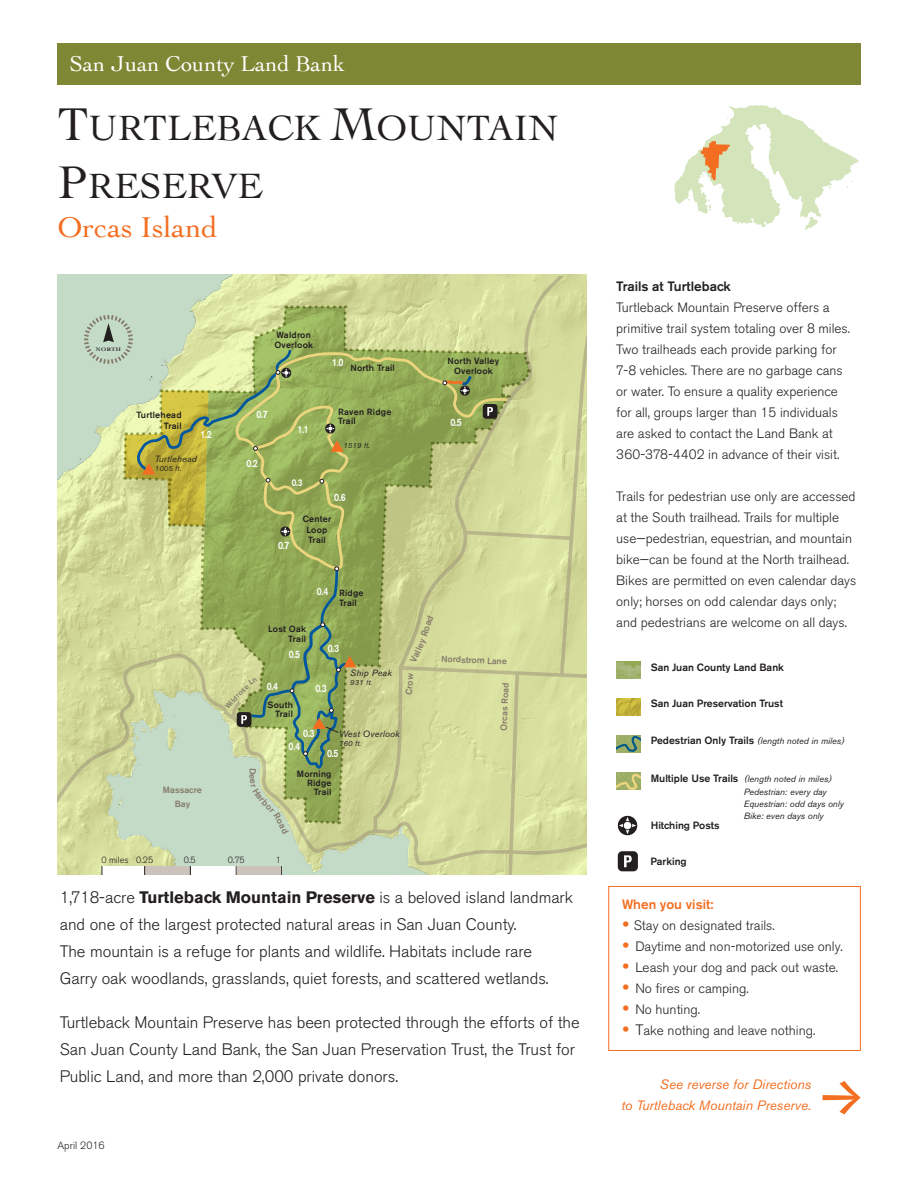
<style>
.page{position:relative;width:918px;height:1188px;background:#fff}
.page>*{position:absolute;margin:0;border:0;box-sizing:border-box;transform-origin:0 0}
.t1{font:36.9px/57.8px "Cochin";color:#231f20}
.t2{font:30px "Cochin";color:#f36e21}
.t3{font:22.5px "Cochin";color:#fff}
.wide_GRAPH{font:300 16.5px/27px "Akzidenz Grotesk BE";color:#231f20}
.directions_text{font:300 13.5px/21px "Akzidenz Grotesk BE";color:#231f20}
.directions_text-2{font:italic 13.5px/21px "Akzidenz Grotesk BE";color:#f36e21;text-align:right}
.t4{font:500 13.5px "Akzidenz Grotesk BE";color:#f36e21}
.t5{font:500 10.5px "Akzidenz Grotesk BE";color:#231f20}
.Road_TYPE{font:500 10.5px "Akzidenz Grotesk BE";color:#fff;scale:.85 1}
.t6{font:300 10.5px "Akzidenz Grotesk BE";color:#231f20}
.Road_TYPE-2{font:500 9.75px "Akzidenz Grotesk BE";color:#fff;scale:.85 1}
.Road_TYPE-3{font:500 9px/10.5px "Akzidenz Grotesk BE";letter-spacing:.025em;color:#231f20;text-align:right}
.Road_TYPE-4{font:italic 9px/12.8px "Akzidenz Grotesk BE";color:#231f20}
.Road_TYPE-5{font:500 9px/13.5px "Akzidenz Grotesk BE";color:#877b6b;text-align:center}
.Road_TYPE-6{font:italic 9px "Akzidenz Grotesk BE";letter-spacing:.025em;color:#231f20}
.Scale_bar__TYPE{font:300 9px "Akzidenz Grotesk BE";color:#231f20}
.Road_TYPE-7{font:italic 7.5px "Akzidenz Grotesk BE";letter-spacing:.025em;color:#231f20}
.Road_TYPE-8{font:500 7.5px "Akzidenz Grotesk BE";color:#877b6b}
.t7{font:700 5.25px "Cochin";letter-spacing:.09em;color:#231f20;scale:1.15 1}
.s1{font-size:48.15px}
.s2{font-weight:700}
.s3{font-weight:500}
.s4{font-weight:400;font-style:italic;font-size:9px}
.s5{font-weight:500;font-style:normal;font-size:10.5px}
.s6{font-size:22.5px;color:#f36e21}
.s7{font-size:15px}
</style>
<div class="page">
<img style="left:617px;top:699px;width:23px;height:16px">
<div style="left:57px;top:44px;width:804px;height:42px;background:#7e8733"></div>
<svg style="left:58px;top:276px;width:528px;height:598px;background:#d1dba5"></svg>
<div style="left:102px;top:866px;width:180px;height:8px;background:#fff"></div>
<div style="left:236px;top:866px;width:46px;height:8px;background:#cbc3bb"></div>
<div style="left:145px;top:866px;width:45px;height:8px;background:#cbc3bb"></div>
<div style="left:608px;top:886px;width:253px;height:165px;border:1px solid #f36e21"></div>
<img style="left:617px;top:662px;width:23px;height:17px">
<img style="left:617px;top:736px;width:23px;height:16px">
<img style="left:617px;top:773px;width:23px;height:17px">
<div style="left:618px;top:851px;width:20px;height:20px;background:#231f20;border-radius:4px"></div>
<svg style="left:624px;top:855px;width:8px;height:12px"></svg>
<svg style="left:618px;top:816px;width:19px;height:19px"></svg>
<svg style="left:823px;top:1081px;width:38px;height:33px"></svg>
<svg style="left:674px;top:105px;width:185px;height:125px"></svg>
<svg style="left:83px;top:305px;width:449px;height:529px;background:#b9c685"></svg>
<p class="t3" style="left:69px;top:49px;width:277px">San Juan County Land Bank</p>
<p class="t1" style="left:57px;top:98px;width:502px"><span class="s1">T</span>URTLEBACK <span class="s1">M</span>OUNTAIN<br><span class="s1">P</span>RESERVE</p>
<p class="t2" style="left:57px;top:207px;width:162px">Orcas Island</p>
<p class="t7" style="left:96px;top:345px;width:23px">NORTH</p>
<p class="Road_TYPE-3" style="left:136px;top:410px;width:47px">Turtlehead<br>Trail</p>
<p class="Road_TYPE-6" style="left:155px;top:454px;width:43px">Turtlehead</p>
<p class="Road_TYPE-7" style="left:155px;top:464px;width:28px">1005 ft.</p>
<p class="Road_TYPE" style="left:200px;top:428px;width:15px">1.2</p>
<p class="Road_TYPE-5" style="left:163px;top:783px;width:41px">Massacre<br>Bay</p>
<p class="Road_TYPE-3" style="left:274px;top:329px;width:40px;text-align:left">Waldron<br>Overlook</p>
<p class="Road_TYPE" style="left:256px;top:408px;width:15px">0.7</p>
<p class="Road_TYPE" style="left:246px;top:457px;width:15px">0.2</p>
<p class="Road_TYPE" style="left:297px;top:423px;width:15px">1.1</p>
<p class="Road_TYPE-2" style="left:292px;top:477px;width:14px">0.3</p>
<p class="Road_TYPE-3" style="left:350px;top:362px;width:46px">North Trail</p>
<p class="Road_TYPE-3" style="left:448px;top:355px;width:53px;text-align:center">North Valley<br>Overlook</p>
<p class="Road_TYPE" style="left:332px;top:356px;width:15px">1.0</p>
<p class="Road_TYPE-3" style="left:338px;top:408px;width:55px;line-height:9px;text-align:left">Raven Ridge<br>Trail</p>
<p class="Road_TYPE-7" style="left:344px;top:441px;width:28px">1519 ft.</p>
<p class="Road_TYPE" style="left:334px;top:491px;width:15px">0.6</p>
<p class="Road_TYPE" style="left:450px;top:416px;width:15px">0.5</p>
<p class="Road_TYPE-8" style="left:227px;top:700px;width:13px;rotate:-47deg">ildr</p>
<p class="Road_TYPE" style="left:278px;top:539px;width:15px">0.7</p>
<p class="Road_TYPE-3" style="left:303px;top:514px;width:30px;text-align:center">Center<br>Loop</p>
<p class="Road_TYPE-3" style="left:308px;top:535px;width:19px">Trail</p>
<p class="Road_TYPE" style="left:317px;top:585px;width:15px">0.4</p>
<p class="Road_TYPE-3" style="left:268px;top:623px;width:39px">Lost Oak<br>Trail</p>
<p class="Road_TYPE-3" style="left:339px;top:587px;width:26px;text-align:left">Ridge<br>Trail</p>
<p class="Road_TYPE" style="left:289px;top:648px;width:15px">0.5</p>
<p class="Road_TYPE" style="left:328px;top:642px;width:15px">0.3</p>
<p class="Road_TYPE-5" style="left:442px;top:652px;width:67px;rotate:2deg">Nordstrom Lane</p>
<p class="Road_TYPE-6" style="left:350px;top:668px;width:43px">Ship Peak</p>
<p class="Road_TYPE-7" style="left:350px;top:678px;width:24px">931 ft.</p>
<p class="Road_TYPE-5" style="left:402px;top:694px;width:23px;rotate:-85deg">Crow</p>
<p class="Road_TYPE-5" style="left:497px;top:730px;width:49px;rotate:-88deg">Orcas Road</p>
<p class="Road_TYPE" style="left:267px;top:680px;width:15px">0.4</p>
<p class="Road_TYPE" style="left:315px;top:682px;width:15px">0.3</p>
<p class="Road_TYPE-3" style="left:268px;top:701px;width:27px;line-height:9px">South<br>Trail</p>
<p class="Road_TYPE" style="left:303px;top:727px;width:15px">0.3</p>
<p class="Road_TYPE-6" style="left:339px;top:728px;width:62px">West Overlook</p>
<p class="Road_TYPE-7" style="left:339px;top:739px;width:24px">760 ft.</p>
<p class="Road_TYPE" style="left:289px;top:740px;width:15px">0.4</p>
<p class="Road_TYPE" style="left:327px;top:747px;width:15px">0.5</p>
<p class="Road_TYPE-3" style="left:297px;top:769px;width:36px;line-height:9px">Morning<br>Ridge<br>Trail</p>
<p class="Scale_bar__TYPE" style="left:101px;top:855px;width:54px">0 miles 0.25</p>
<p class="Scale_bar__TYPE" style="left:184px;top:855px;width:13px">0.5</p>
<p class="Scale_bar__TYPE" style="left:228px;top:855px;width:18px">0.75</p>
<p class="Scale_bar__TYPE" style="left:276px;top:855px;width:7px">1</p>
<p class="wide_GRAPH" style="left:60px;top:885px;width:515px">1,718-acre <span class="s2">Turtleback Mountain Preserve</span> is a beloved island landmark and one of the largest protected natural areas in San Juan County.<br>The mountain is a refuge for plants and wildlife. Habitats include rare Garry oak woodlands, grasslands, quiet forests, and scattered wetlands.</p>
<p class="wide_GRAPH" style="left:60px;top:1009px;width:522px">Turtleback Mountain Preserve has been protected through the efforts of the<br>San Juan County Land Bank, the San Juan Preservation Trust, the Trust for<br>Public Land, and more than 2,000 private donors.</p>
<p class="t6" style="left:57px;top:1139px;width:49px">April 2016</p>
<p class="directions_text" style="left:616px;top:276px;width:235px"><span class="s3">Trails at Turtleback<br></span>Turtleback Mountain Preserve offers a primitive trail system totaling over 8 miles.<br>Two trailheads each provide parking for 7-8 vehicles. There are no garbage cans or water. To ensure a quality experience for all, groups larger than 15 individuals are asked to contact the Land Bank at 360-378-4402 in advance of their visit.</p>
<p class="directions_text" style="left:616px;top:486px;width:241px">Trails for pedestrian use only are accessed at the South trailhead. Trails for multiple use—pedestrian, equestrian, and mountain bike—can be found at the North trailhead.<br>Bikes are permitted on even calendar days only; horses on odd calendar days only; and pedestrians are welcome on all days.</p>
<p class="t5" style="left:651px;top:661px;width:135px">San Juan County Land Bank</p>
<p class="t5" style="left:651px;top:697px;width:134px">San Juan Preservation Trust</p>
<p class="t5" style="left:651px;top:734px;width:195px">Pedestrian Only Trails <span class="s4">(length noted in miles)</span></p>
<p class="Road_TYPE-4" style="left:744px;top:772px;width:89px;text-indent:-93px"><span class="s5">Multiple Use Trails</span> (length noted in miles)<br>Pedestrian: every day</p>
<p class="Road_TYPE-4" style="left:744px;top:797px;width:102px">Equestrian: odd days only</p>
<p class="Road_TYPE-4" style="left:744px;top:809px;width:82px">Bike: even days only</p>
<p class="t5" style="left:650px;top:855px;width:38px">Parking</p>
<p class="t5" style="left:651px;top:819px;width:70px">Hitching Posts</p>
<p class="t4" style="left:622px;top:896px;width:93px">When you visit:</p>
<p class="directions_text" style="left:622px;top:915px;width:154px"><span class="s6">•</span> Stay on designated trails.</p>
<p class="directions_text" style="left:622px;top:936px;width:222px"><span class="s6">•</span> Daytime and non-motorized use only.</p>
<p class="directions_text" style="left:622px;top:957px;width:217px"><span class="s6">•</span> Leash your dog and pack out waste.</p>
<p class="directions_text" style="left:622px;top:978px;width:128px"><span class="s6">•</span> No fires or camping.</p>
<p class="directions_text" style="left:622px;top:999px;width:79px"><span class="s6">•</span> No hunting.</p>
<p class="directions_text" style="left:622px;top:1020px;width:195px"><span class="s6">•</span> <span class="s7">T</span>ake nothing and leave nothing.</p>
<p class="directions_text-2" style="left:622px;top:1074px;width:191px">See reverse for Directions<br>to Turtleback Mountain Preserve.</p>
</div>
